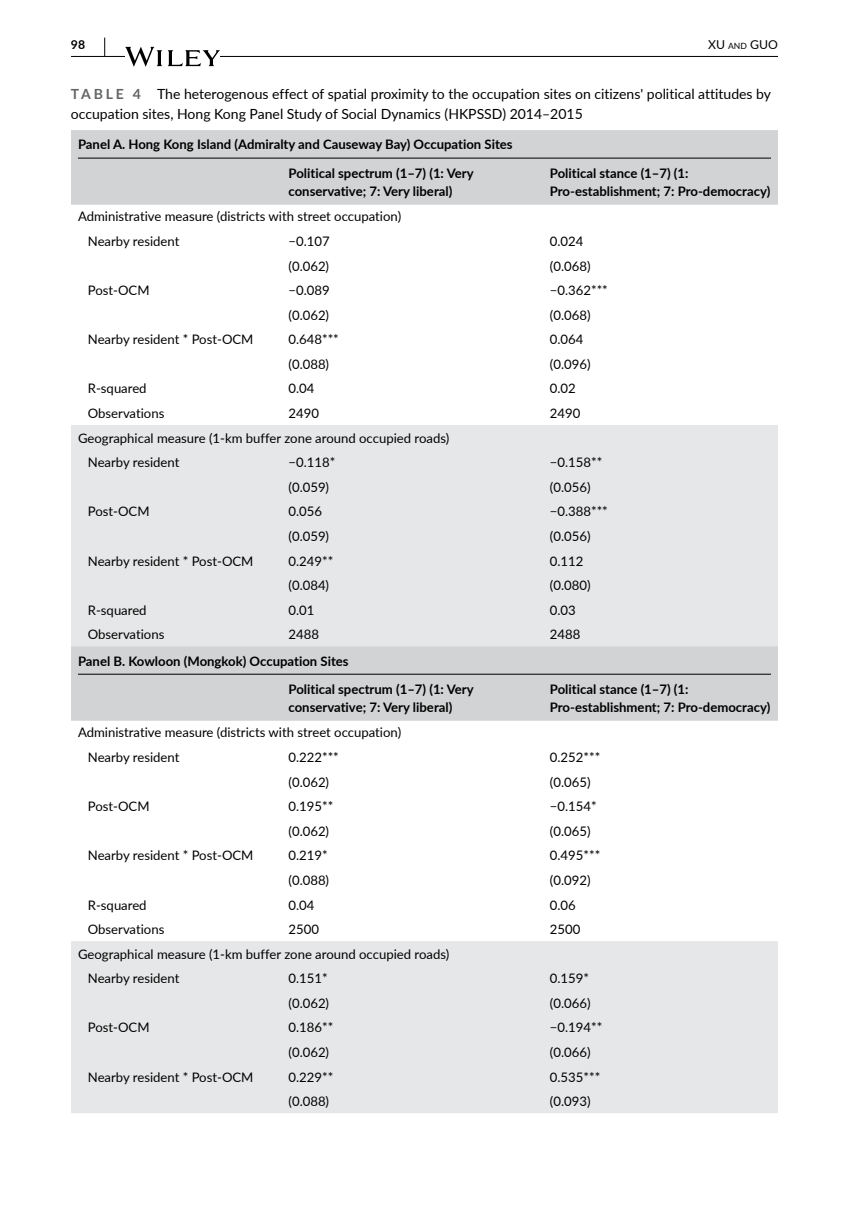
<style>
.page{position:relative;width:849px;height:1221px;background:#fff}
.page>*{position:absolute;margin:0;border:0;box-sizing:border-box;transform-origin:0 0}
.t1{font:14px/19.2px "Lato";color:#000}
.t2{font:13.12px/24.5px "Lato";color:#000}
.t3{font:700 13.12px/28px "Lato";color:#000}
.t4{font:12.25px "Lato";color:#000}
.t5{font:700 12.25px "Lato";color:#000}
.s1{font-size:8.58px}
.s2{font-weight:700;color:#636466}
</style>
<div class="page">
<hr style="left:71px;top:56px;width:706px;height:1px;background:#000">
<svg style="left:125px;top:47px;width:95px;height:20px"></svg>
<svg style="left:104px;top:38px;width:1px;height:18px"></svg>
<div style="left:71px;top:130px;width:706px;height:75px;background:#d1d3d4"></div>
<div style="left:71px;top:425px;width:706px;height:221px;background:#e6e7e8"></div>
<hr style="left:78px;top:158px;width:692px;height:1px;background:#000">
<div style="left:71px;top:646px;width:706px;height:74px;background:#d1d3d4"></div>
<div style="left:71px;top:941px;width:706px;height:172px;background:#e6e7e8"></div>
<hr style="left:78px;top:673px;width:692px;height:1px;background:#000">
<p class="t5" style="left:71px;top:36px;width:16px">98</p>
<p class="t4" style="left:707px;top:36px;width:71px">XU <span class="s1">and</span> GUO</p>
<p class="t1" style="left:71px;top:84px;width:701px"><span class="s2">TA B L E 4</span> The heterogenous effect of spatial proximity to the occupation sites on citizens' political attitudes by occupation sites, Hong Kong Panel Study of Social Dynamics (HKPSSD) 2014–2015</p>
<p class="t3" style="left:288px;top:130px;width:225px;text-indent:-210px">Panel A. Hong Kong Island (Admiralty and Causeway Bay) Occupation Sites<br>Political spectrum (1–7) (1: Very</p>
<p class="t3" style="left:288px;top:176px;width:165px">conservative; 7: Very liberal)</p>
<p class="t3" style="left:549px;top:163px;width:222px;line-height:18.4px">Political stance (1–7) (1:<br>Pro-establishment; 7: Pro-democracy)</p>
<p class="t2" style="left:88px;top:204px;width:315px;text-indent:-10px">Administrative measure (districts with street occupation)<br>Nearby resident</p>
<p class="t2" style="left:288px;top:228px;width:43px">−0.107</p>
<p class="t2" style="left:549px;top:228px;width:35px">0.024</p>
<p class="t2" style="left:288px;top:253px;width:42px">(0.062)</p>
<p class="t2" style="left:549px;top:253px;width:42px">(0.068)</p>
<p class="t2" style="left:88px;top:277px;width:63px">Post-OCM</p>
<p class="t2" style="left:288px;top:277px;width:43px">−0.089</p>
<p class="t2" style="left:549px;top:277px;width:59px">−0.362***</p>
<p class="t2" style="left:288px;top:302px;width:42px">(0.062)</p>
<p class="t2" style="left:549px;top:302px;width:42px">(0.068)</p>
<p class="t2" style="left:88px;top:327px;width:167px">Nearby resident * Post-OCM</p>
<p class="t2" style="left:288px;top:327px;width:52px">0.648***</p>
<p class="t2" style="left:549px;top:327px;width:35px">0.064</p>
<p class="t2" style="left:288px;top:351px;width:42px">(0.088)</p>
<p class="t2" style="left:549px;top:351px;width:42px">(0.096)</p>
<p class="t2" style="left:88px;top:376px;width:60px">R-squared</p>
<p class="t2" style="left:288px;top:376px;width:27px">0.04</p>
<p class="t2" style="left:549px;top:376px;width:27px">0.02</p>
<p class="t2" style="left:88px;top:400px;width:78px">Observations</p>
<p class="t2" style="left:288px;top:400px;width:32px">2490</p>
<p class="t2" style="left:549px;top:400px;width:32px">2490</p>
<p class="t2" style="left:88px;top:425px;width:363px;text-indent:-10px">Geographical measure (1-km buffer zone around occupied roads)<br>Nearby resident</p>
<p class="t2" style="left:288px;top:449px;width:48px">−0.118*</p>
<p class="t2" style="left:549px;top:449px;width:54px">−0.158**</p>
<p class="t2" style="left:288px;top:474px;width:42px">(0.059)</p>
<p class="t2" style="left:549px;top:474px;width:42px">(0.056)</p>
<p class="t2" style="left:88px;top:499px;width:63px">Post-OCM</p>
<p class="t2" style="left:288px;top:499px;width:35px">0.056</p>
<p class="t2" style="left:549px;top:499px;width:59px">−0.388***</p>
<p class="t2" style="left:288px;top:523px;width:42px">(0.059)</p>
<p class="t2" style="left:549px;top:523px;width:42px">(0.056)</p>
<p class="t2" style="left:88px;top:548px;width:167px">Nearby resident * Post-OCM</p>
<p class="t2" style="left:288px;top:548px;width:46px">0.249**</p>
<p class="t2" style="left:549px;top:548px;width:35px">0.112</p>
<p class="t2" style="left:288px;top:572px;width:42px">(0.084)</p>
<p class="t2" style="left:549px;top:572px;width:42px">(0.080)</p>
<p class="t2" style="left:88px;top:597px;width:60px">R-squared</p>
<p class="t2" style="left:288px;top:597px;width:27px">0.01</p>
<p class="t2" style="left:549px;top:597px;width:27px">0.03</p>
<p class="t2" style="left:88px;top:621px;width:78px">Observations</p>
<p class="t2" style="left:288px;top:621px;width:32px">2488</p>
<p class="t2" style="left:549px;top:621px;width:32px">2488</p>
<p class="t3" style="left:288px;top:646px;width:186px;text-indent:-210px">Panel B. Kowloon (Mongkok) Occupation Sites<br>Political spectrum (1–7) (1: Very</p>
<p class="t3" style="left:288px;top:692px;width:165px">conservative; 7: Very liberal)</p>
<p class="t3" style="left:549px;top:679px;width:222px;line-height:18.4px">Political stance (1–7) (1:<br>Pro-establishment; 7: Pro-democracy)</p>
<p class="t2" style="left:88px;top:719px;width:315px;text-indent:-10px">Administrative measure (districts with street occupation)<br>Nearby resident</p>
<p class="t2" style="left:288px;top:744px;width:52px">0.222***</p>
<p class="t2" style="left:549px;top:744px;width:52px">0.252***</p>
<p class="t2" style="left:288px;top:769px;width:42px">(0.062)</p>
<p class="t2" style="left:549px;top:769px;width:42px">(0.065)</p>
<p class="t2" style="left:88px;top:793px;width:63px">Post-OCM</p>
<p class="t2" style="left:288px;top:793px;width:46px">0.195**</p>
<p class="t2" style="left:549px;top:793px;width:48px">−0.154*</p>
<p class="t2" style="left:288px;top:818px;width:42px">(0.062)</p>
<p class="t2" style="left:549px;top:818px;width:42px">(0.065)</p>
<p class="t2" style="left:88px;top:842px;width:167px">Nearby resident * Post-OCM</p>
<p class="t2" style="left:288px;top:842px;width:41px">0.219*</p>
<p class="t2" style="left:549px;top:842px;width:52px">0.495***</p>
<p class="t2" style="left:288px;top:867px;width:42px">(0.088)</p>
<p class="t2" style="left:549px;top:867px;width:42px">(0.092)</p>
<p class="t2" style="left:88px;top:891px;width:60px">R-squared</p>
<p class="t2" style="left:288px;top:891px;width:27px">0.04</p>
<p class="t2" style="left:549px;top:891px;width:27px">0.06</p>
<p class="t2" style="left:88px;top:916px;width:78px">Observations</p>
<p class="t2" style="left:288px;top:916px;width:32px">2500</p>
<p class="t2" style="left:549px;top:916px;width:32px">2500</p>
<p class="t2" style="left:88px;top:941px;width:363px;text-indent:-10px">Geographical measure (1-km buffer zone around occupied roads)<br>Nearby resident</p>
<p class="t2" style="left:288px;top:965px;width:41px">0.151*</p>
<p class="t2" style="left:549px;top:965px;width:41px">0.159*</p>
<p class="t2" style="left:288px;top:990px;width:42px">(0.062)</p>
<p class="t2" style="left:549px;top:990px;width:42px">(0.066)</p>
<p class="t2" style="left:88px;top:1014px;width:63px">Post-OCM</p>
<p class="t2" style="left:288px;top:1014px;width:46px">0.186**</p>
<p class="t2" style="left:549px;top:1014px;width:54px">−0.194**</p>
<p class="t2" style="left:288px;top:1039px;width:42px">(0.062)</p>
<p class="t2" style="left:549px;top:1039px;width:42px">(0.066)</p>
<p class="t2" style="left:88px;top:1063px;width:167px">Nearby resident * Post-OCM</p>
<p class="t2" style="left:288px;top:1063px;width:46px">0.229**</p>
<p class="t2" style="left:549px;top:1063px;width:52px">0.535***</p>
<p class="t2" style="left:288px;top:1088px;width:42px">(0.088)</p>
<p class="t2" style="left:549px;top:1088px;width:42px">(0.093)</p>
</div>
